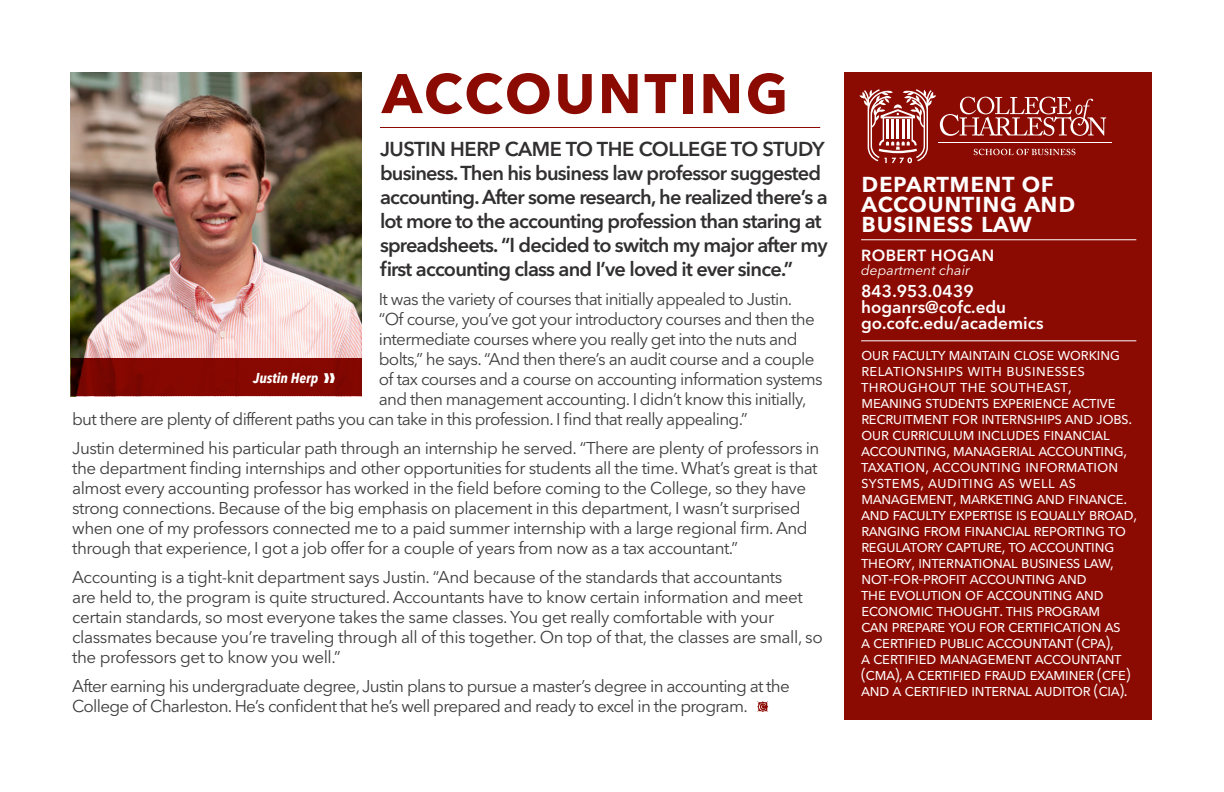
<style>
.page{position:relative;width:1224px;height:792px;background:#fff}
.page>*{position:absolute;margin:0;border:0;box-sizing:border-box;transform-origin:0 0}
.Sub_Subheads{font:700 55.2px "Avenir Next LT Pro";letter-spacing:.05em;color:#8b0a02}
.Sub_Subheads-2{font:600 28px/20px "Avenir Next LT Pro";color:#fff}
.Intro_Paragraph{font:600 20px/24px "Avenir Next LT Pro";letter-spacing:-.04em;color:#312f30}
.t1{font:17px/20px "Avenir Next LT Pro";letter-spacing:-.03em;color:#3e3e3f}
.Intro_Paragraph-2{font:17px/16px "Avenir Next LT Pro";letter-spacing:-.04em;color:#fff}
.Sub_Subheads-3{font:600 17px/16px "Avenir Next LT Pro";color:#fff}
.Sub_Subheads-4{font:600 16px "Avenir Next LT Pro";letter-spacing:.03em;color:#fff}
.t2{font:italic 700 condensed 14.2px "Avenir Next LT Pro";color:#fff}
.Sub_Subheads-5{font:italic 14px "Avenir Next LT Pro";color:#fff}
</style>
<div class="page">
<svg style="left:757px;top:701px;width:11px;height:11px"></svg>
<div style="left:845px;top:72px;width:307px;height:648px;background:#8b0a02"></div>
<hr style="left:861px;top:340px;width:275px;height:1px;background:#fff">
<hr style="left:861px;top:239px;width:275px;height:1px;background:#fff">
<hr style="left:380px;top:127px;width:440px;height:1px;background:#8b0a02">
<img style="left:71px;top:72px;width:291px;height:287px">
<div style="left:71px;top:359px;width:291px;height:37px;background:#8b0a02"></div>
<hr style="left:938px;top:142px;width:173px;height:1px;background:#fff">
<svg style="left:859px;top:89px;width:247px;height:74px"></svg>
<p class="Sub_Subheads" style="left:382px;top:60px;width:408px">ACCOUNTING</p>
<p class="Intro_Paragraph" style="left:380px;top:136px;width:449px">JUSTIN HERP CAME TO THE COLLEGE TO STUDY business. Then his business law professor suggested accounting. After some research, he realized there’s a lot more to the accounting profession than staring at spreadsheets. “I decided to switch my major after my first accounting class and I’ve loved it ever since.”</p>
<p class="t1" style="left:379px;top:289px;width:415px">It was the variety of courses that initially appealed to Justin.</p>
<p class="t1" style="left:379px;top:309px;width:438px">“Of course, you’ve got your introductory courses and then the</p>
<p class="t1" style="left:379px;top:329px;width:420px">intermediate courses where you really get into the nuts and</p>
<p class="t1" style="left:379px;top:349px;width:437px">bolts,” he says. “And then there’s an audit course and a couple</p>
<p class="t1" style="left:379px;top:369px;width:445px">of tax courses and a course on accounting information systems</p>
<p class="t1" style="left:379px;top:389px;width:429px">and then management accounting. I didn’t know this initially,</p>
<p class="t1" style="left:72px;top:409px;width:677px">but there are plenty of different paths you can take in this profession. I find that really appealing.”</p>
<p class="t1" style="left:72px;top:438px;width:749px">Justin determined his particular path through an internship he served. “There are plenty of professors in the department finding internships and other opportunities for students all the time. What’s great is that almost every accounting professor has worked in the field before coming to the College, so they have strong connections. Because of the big emphasis on placement in this department, I wasn’t surprised when one of my professors connected me to a paid summer internship with a large regional firm. And through that experience, I got a job offer for a couple of years from now as a tax accountant.”</p>
<p class="t1" style="left:72px;top:567px;width:752px">Accounting is a tight-knit department says Justin. “And because of the standards that accountants<br>are held to, the program is quite structured. Accountants have to know certain information and meet certain standards, so most everyone takes the same classes. You get really comfortable with your classmates because you’re traveling through all of this together. On top of that, the classes are small, so the professors get to know you well.”</p>
<p class="t1" style="left:72px;top:676px;width:719px">After earning his undergraduate degree, Justin plans to pursue a master’s degree in accounting at the<br>College of Charleston. He’s confident that he’s well prepared and ready to excel in the program.</p>
<p class="t2" style="left:253px;top:369px;width:84px">Justin Herp ❱❱</p>
<p class="Sub_Subheads-2" style="left:861px;top:172px;width:216px">department of accounting and business law</p>
<p class="Sub_Subheads-4" style="left:861px;top:246px;width:135px">ROBERT HOGAN</p>
<p class="Sub_Subheads-5" style="left:861px;top:262px;width:110px">department chair</p>
<p class="Sub_Subheads-3" style="left:861px;top:283px;width:184px">843.953.0439 hoganrs@cofc.edu go.cofc.edu/academics</p>
<p class="Intro_Paragraph-2" style="left:861px;top:346px;width:278px">our faculty maintain close working relationships with businesses throughout the southeast, meaning students experience active recruitment for internships and jobs. our curriculum includes financial accounting, managerial accounting, taxation, accounting information systems, auditing as well as management, marketing and finance. and faculty expertise is equally broad, ranging from financial reporting to regulatory capture, to accounting theory, international business law, not-for-profit accounting and<br>the evolution of accounting and economic thought. this program<br>can prepare you for certification as<br>a certified public accountant (cpa),<br>a certified management accountant (cma), a certified fraud examiner (cfe) and a certified internal auditor (cia).</p>
</div>
